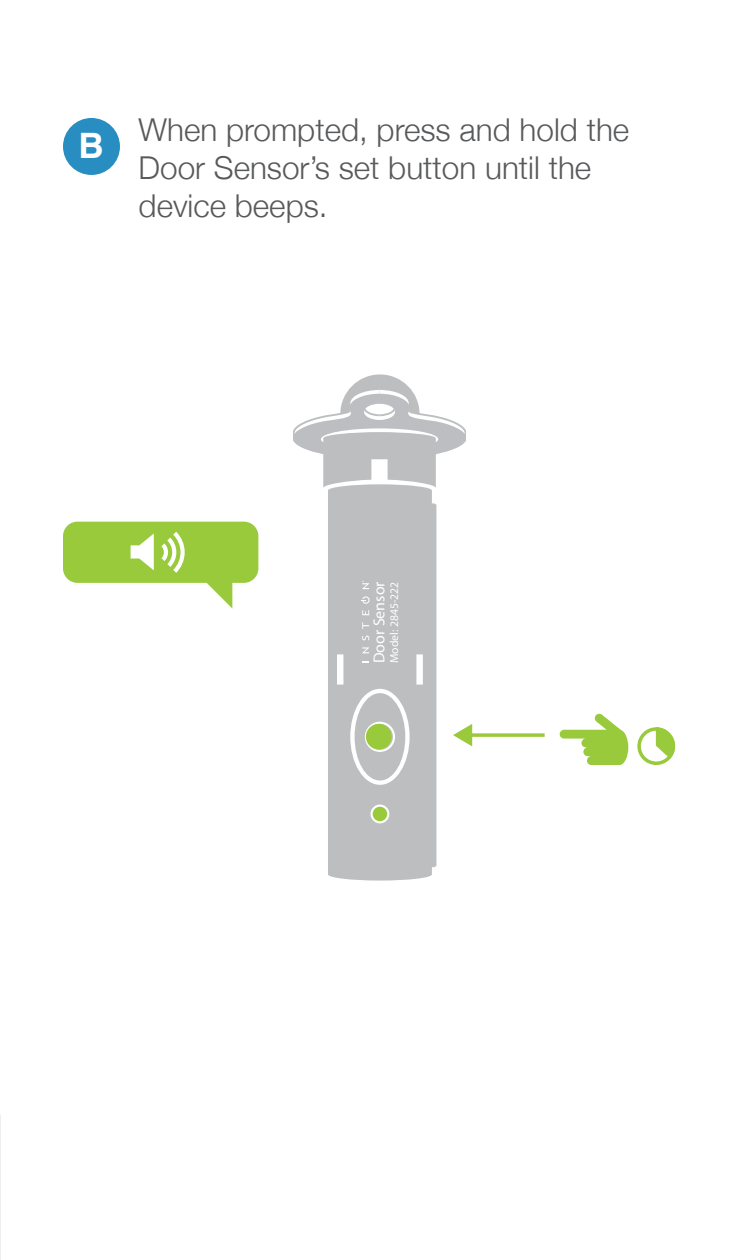
<style>
.page{position:relative;width:756px;height:1260px;background:#fff}
.page>*{position:absolute;margin:0;border:0;box-sizing:border-box;transform-origin:0 0}
.t1{font:700 35px "Helvetica";color:#fff}
.t2{font:300 31.5px/37.8px "Helvetica Neue";color:#58595b}
.t3{font:16.1px "Myriad Pro";color:#fff}
.t4{font:11.55px "Myriad Pro";color:#fff}
</style>
<div class="page">
<svg style="left:432px;top:503px;width:4px;height:364px"></svg>
<div style="left:328px;top:488px;width:104px;height:393px;background:#bcbec0"></div>
<svg style="left:355px;top:693px;width:50px;height:88px"></svg>
<svg style="left:362px;top:647px;width:7px;height:6px"></svg>
<svg style="left:362px;top:636px;width:7px;height:4px"></svg>
<svg style="left:362px;top:622px;width:7px;height:7px"></svg>
<svg style="left:362px;top:610px;width:7px;height:5px"></svg>
<svg style="left:361px;top:596px;width:9px;height:8px"></svg>
<svg style="left:362px;top:581px;width:7px;height:8px"></svg>
<svg style="left:293px;top:374px;width:173px;height:114px"></svg>
<svg style="left:472px;top:733px;width:73px;height:4px"></svg>
<svg style="left:453px;top:724px;width:19px;height:22px"></svg>
<div style="left:63px;top:118px;width:57px;height:57px;background:#288ec2;border-radius:50%"></div>
<svg style="left:63px;top:522px;width:195px;height:87px"></svg>
<svg style="left:560px;top:714px;width:68px;height:51px"></svg>
<svg style="left:637px;top:727px;width:38px;height:38px"></svg>
<div style="left:366px;top:724px;width:26px;height:26px;background:#99ca3c;border-radius:50%"></div>
<p class="t1" style="left:78px;top:118px;width:27px">B</p>
<p class="t2" style="left:139px;top:109px;width:492px">When prompted, press and hold the<br>Door Sensor’s set button until the device beeps.</p>
<p class="t3" style="left:369px;top:663px;width:83px;rotate:-90deg">Door Sensor</p>
<p class="t4" style="left:387px;top:663px;width:83px;rotate:-90deg">Model: 2845-222</p>
</div>
